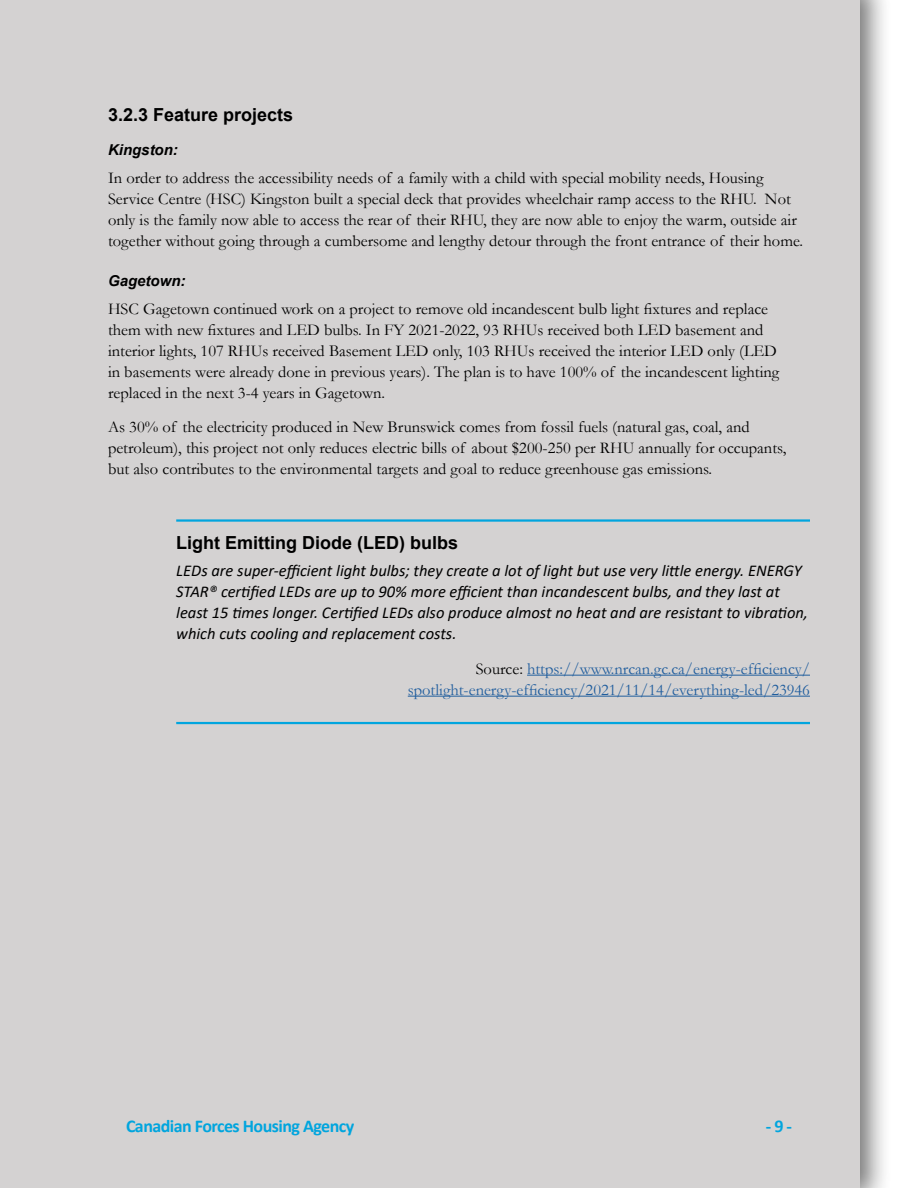
<style>
.page{position:relative;width:918px;height:1188px;background:#fff}
.page>*{position:absolute;margin:0;border:0;box-sizing:border-box;transform-origin:0 0}
.t1{font:700 18px "Calibri";letter-spacing:-.03em;color:#01a5de}
.SubHeading_4_LED_tex{font:700 18px "Arial";color:#000}
.Subheading_ToC_4{font:700 18px "Arial";color:#000}
.Paragraph__Main_text{font:16.5px/21px "Garamond";color:#000}
.Paragraph__Main_text-2{font:italic 16.5px/21px "Calibri";color:#000}
.Paragraph__Main_text-3{font:16.5px/21px "Garamond";color:#215e9e;text-align:right}
.SubHeading_5{font:italic 700 15px "Arial";color:#000}
.s1{color:#000}
</style>
<div class="page">
<div style="left:0;top:0;width:892px;height:1188px;background:#000;opacity:.55"></div>
<div style="left:0;top:0;width:860px;height:1188px;background:#d4d2d2"></div>
<hr style="left:176px;top:519px;width:634px;height:3px;background:#01a5de">
<hr style="left:527px;top:675px;width:283px;height:1px;background:#215e9e">
<hr style="left:176px;top:722px;width:634px;height:2px;background:#01a5de">
<hr style="left:408px;top:696px;width:402px;height:1px;background:#215e9e">
<h4 class="Subheading_ToC_4" style="left:108px;top:102px;width:187px">3.2.3 Feature projects</h4>
<h5 class="SubHeading_5" style="left:108px;top:140px;width:71px">Kingston:</h5>
<p class="Paragraph__Main_text" style="left:108px;top:167px;width:697px">In order to address the accessibility needs of a family with a child with special mobility needs, Housing Service Centre (HSC) Kingston built a special deck that provides wheelchair ramp access to the RHU. Not only is the family now able to access the rear of their RHU, they are now able to enjoy the warm, outside air together without going through a cumbersome and lengthy detour through the front entrance of their home.</p>
<h5 class="SubHeading_5" style="left:108px;top:271px;width:79px">Gagetown:</h5>
<p class="Paragraph__Main_text" style="left:108px;top:298px;width:673px">HSC Gagetown continued work on a project to remove old incandescent bulb light fixtures and replace them with new fixtures and LED bulbs. In FY 2021-2022, 93 RHUs received both LED basement and interior lights, 107 RHUs received Basement LED only, 103 RHUs received the interior LED only (LED in basements were already done in previous years). The plan is to have 100% of the incandescent lighting replaced in the next 3-4 years in Gagetown.</p>
<p class="Paragraph__Main_text" style="left:108px;top:416px;width:680px">As 30% of the electricity produced in New Brunswick comes from fossil fuels (natural gas, coal, and petroleum), this project not only reduces electric bills of about $200-250 per RHU annually for occupants, but also contributes to the environmental targets and goal to reduce greenhouse gas emissions.</p>
<h4 class="SubHeading_4_LED_tex" style="left:176px;top:530px;width:284px">Light Emitting Diode (LED) bulbs</h4>
<p class="Paragraph__Main_text-2" style="left:176px;top:560px;width:633px">LEDs are super-efficient light bulbs; they create a lot of light but use very little energy. ENERGY STAR® certified LEDs are up to 90% more efficient than incandescent bulbs, and they last at least 15 times longer. Certified LEDs also produce almost no heat and are resistant to vibration, which cuts cooling and replacement costs.</p>
<p class="Paragraph__Main_text-3" style="left:408px;top:658px;width:404px"><span class="s1">Source:</span> https://www.nrcan.gc.ca/energy-efficiency/ spotlight-energy-efficiency/2021/11/14/everything-led/23946</p>
<p class="t1" style="left:126px;top:1113px;width:230px">Canadian Forces Housing Agency</p>
<p class="t1" style="left:766px;top:1113px;width:28px">- 9 -</p>
</div>
